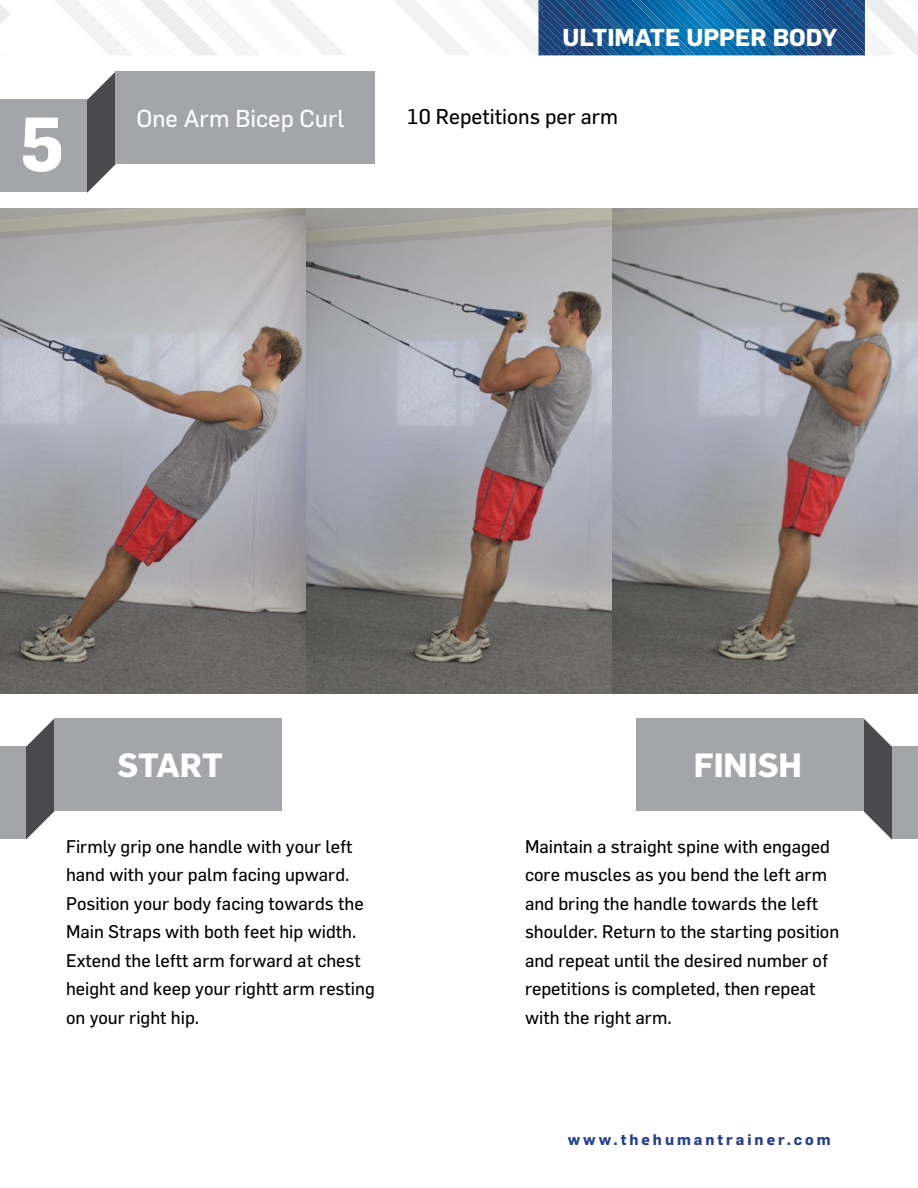
<style>
.page{position:relative;width:918px;height:1188px;background:#fff}
.page>*{position:absolute;margin:0;border:0;box-sizing:border-box;transform-origin:0 0}
.t1{font:700 75px "Flama";color:#fff}
.t2{font:700 33px "Flama";color:#fff}
.t3{font:700 24px "Flama";color:#fff}
.t4{font:24px "Flama";color:#fff}
.t5{font:21px "Flama";color:#000}
.t6{font:18px/28.5px "Flama";color:#000}
.t7{font:700 15px "Flama";letter-spacing:.2em;color:#25408f}
</style>
<div class="page">
<div style="left:0;top:100px;width:87px;height:92px;background:#a3a5a8"></div>
<svg style="left:87px;top:71px;width:29px;height:122px"></svg>
<div style="left:116px;top:71px;width:259px;height:93px;background:#a3a5a8"></div>
<div style="left:0;top:746px;width:26px;height:93px;background:#a3a5a8"></div>
<svg style="left:26px;top:719px;width:29px;height:121px"></svg>
<div style="left:54px;top:718px;width:228px;height:93px;background:#a3a5a8"></div>
<div style="left:892px;top:746px;width:26px;height:93px;background:#a3a5a8"></div>
<svg style="left:863px;top:719px;width:29px;height:121px"></svg>
<div style="left:636px;top:718px;width:228px;height:93px;background:#a3a5a8"></div>
<svg style="left:0;top:0;width:918px;height:55px"></svg>
<img style="left:0;top:209px;width:918px;height:484px">
<h1 class="t1" style="left:20px;top:99px;width:46px">5</h1>
<h3 class="t4" style="left:136px;top:103px;width:210px">One Arm Bicep Curl</h3>
<h3 class="t3" style="left:562px;top:23px;width:276px">ULTIMATE UPPER BODY</h3>
<p class="t5" style="left:407px;top:104px;width:212px">10 Repetitions per arm</p>
<h2 class="t2" style="left:117px;top:745px;width:107px">START</h2>
<h2 class="t2" style="left:694px;top:745px;width:110px">FINISH</h2>
<p class="t6" style="left:66px;top:832px;width:310px">Firmly grip one handle with your left hand with your palm facing upward.<br>Position your body facing towards the Main Straps with both feet hip width.<br>Extend the leftt arm forward at chest height and keep your rightt arm resting on your right hip.</p>
<p class="t6" style="left:525px;top:832px;width:316px">Maintain a straight spine with engaged core muscles as you bend the left arm and bring the handle towards the left shoulder. Return to the starting position and repeat until the desired number of repetitions is completed, then repeat with the right arm.</p>
<p class="t7" style="left:568px;top:1130px;width:264px">www.thehumantrainer.com</p>
</div>
